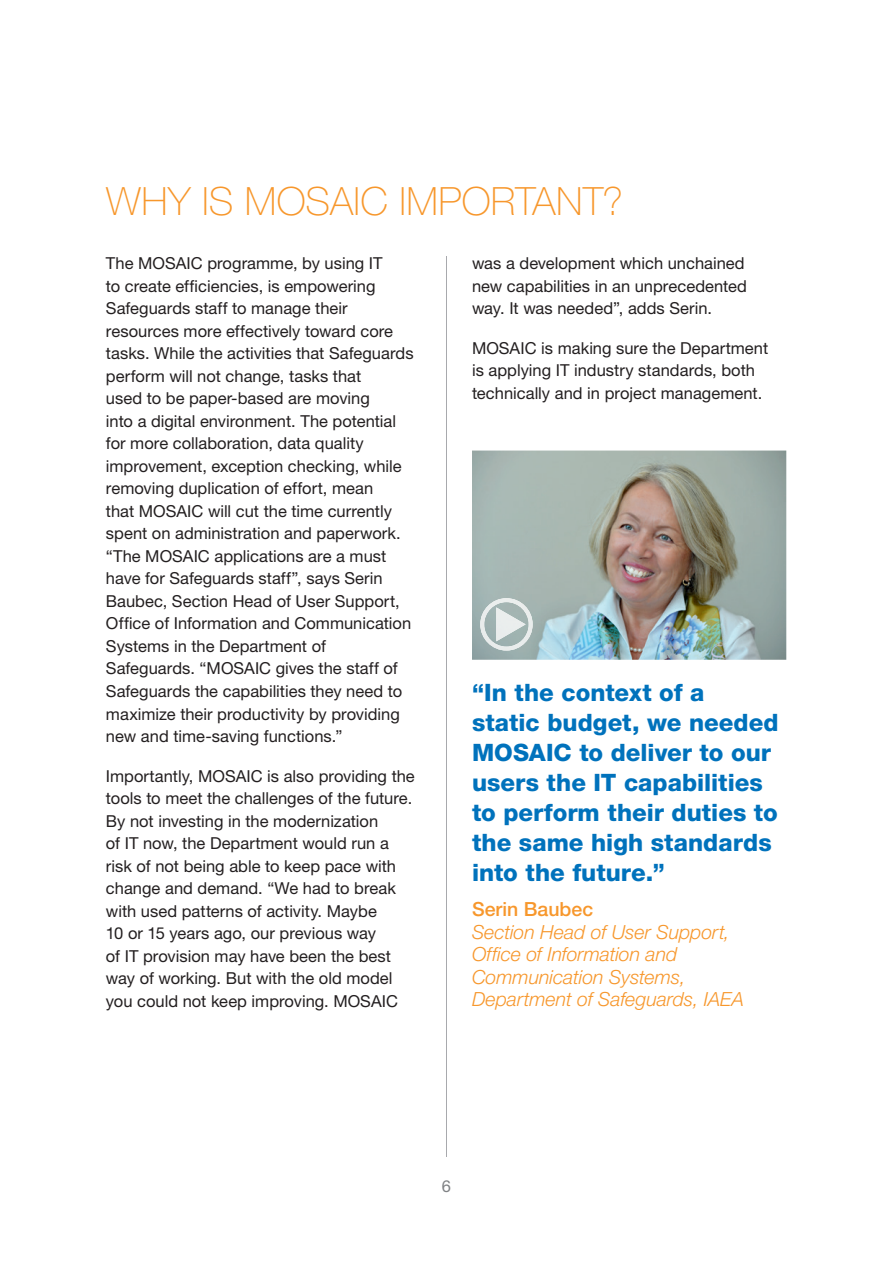
<style>
.page{position:relative;width:893px;height:1263px;background:#fff}
.page>*{position:absolute;margin:0;border:0;box-sizing:border-box;transform-origin:0 0}
.t1{font:100 39px "Helvetica Neue";letter-spacing:.01em;color:#f7972c}
.t2{font:800 24px/30px "Helvetica Neue";color:#0072bc}
.t3{font:italic 300 19.5px/22.5px "Helvetica Neue";letter-spacing:-.005em;color:#f7972c}
.t4{font:500 19.5px "Helvetica Neue";color:#f7972c}
.t5{font:16.5px/22.5px "Helvetica Neue";color:#231f20}
.t6{font:16.5px "Helvetica Neue";color:#808285}
</style>
<div class="page">
<hr style="left:446px;top:256px;width:1px;height:901px;background:#a8a9ad">
<img style="left:472px;top:450px;width:314px;height:210px">
<img style="left:480px;top:598px;width:53px;height:52px">
<h1 class="t1" style="left:106px;top:179px;width:518px">WHY IS MOSAIC IMPORTANT?</h1>
<p class="t5" style="left:106px;top:252px;width:309px">The MOSAIC programme, by using IT<br>to create efficiencies, is empowering Safeguards staff to manage their resources more effectively toward core tasks. While the activities that Safeguards perform will not change, tasks that<br>used to be paper-based are moving<br>into a digital environment. The potential for more collaboration, data quality improvement, exception checking, while removing duplication of effort, mean<br>that MOSAIC will cut the time currently spent on administration and paperwork. “The MOSAIC applications are a must have for Safeguards staff”, says Serin Baubec, Section Head of User Support, Office of Information and Communication Systems in the Department of Safeguards. “MOSAIC gives the staff of Safeguards the capabilities they need to maximize their productivity by providing new and time-saving functions.”</p>
<p class="t5" style="left:106px;top:764px;width:310px">Importantly, MOSAIC is also providing the tools to meet the challenges of the future.<br>By not investing in the modernization<br>of IT now, the Department would run a risk of not being able to keep pace with change and demand. “We had to break with used patterns of activity. Maybe<br>10 or 15 years ago, our previous way<br>of IT provision may have been the best way of working. But with the old model you could not keep improving. MOSAIC</p>
<p class="t5" style="left:472px;top:252px;width:276px">was a development which unchained new capabilities in an unprecedented way. It was needed”, adds Serin.</p>
<p class="t5" style="left:472px;top:336px;width:298px">MOSAIC is making sure the Department is applying IT industry standards, both technically and in project management.</p>
<h2 class="t2" style="left:472px;top:677px;width:308px">“In the context of a<br>static budget, we needed<br>MOSAIC to deliver to our users the IT capabilities to perform their duties to the same high standards into the future.”</h2>
<p class="t4" style="left:472px;top:898px;width:123px">Serin Baubec</p>
<p class="t3" style="left:472px;top:920px;width:274px">Section Head of User Support,<br>Office of Information and<br>Communication Systems,<br>Department of Safeguards, IAEA</p>
<p class="t6" style="left:442px;top:1176px;width:11px">6</p>
</div>
